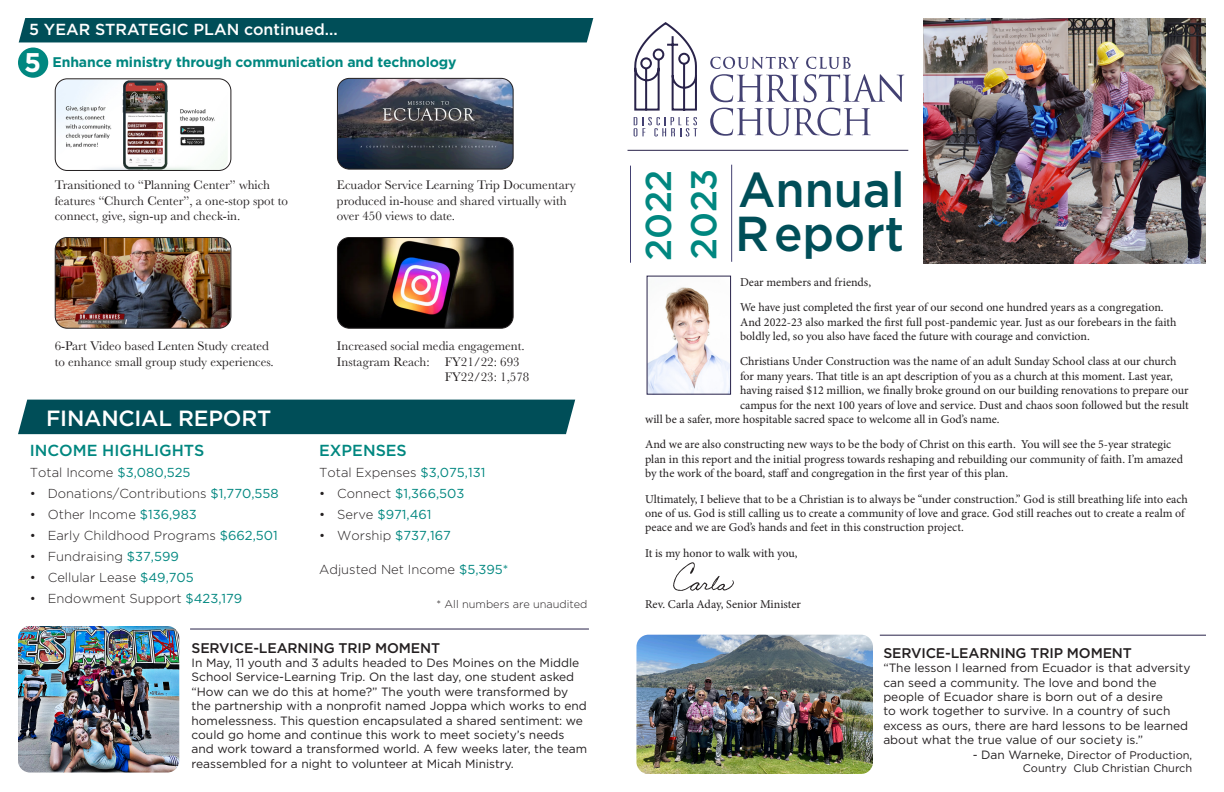
<style>
.page{position:relative;width:1224px;height:792px;background:#fff}
.page>*{position:absolute;margin:0;border:0;box-sizing:border-box;transform-origin:0 0}
.t1{font:500 49px "Gotham";color:#004e58;scale:.96 1}
.t2{font:500 36px "Gotham";letter-spacing:-.01em;color:#008780}
.t3{font:700 27px "Gotham";color:#fff}
.t4{font:500 22px "Gotham";letter-spacing:-.01em;color:#fff}
.t5{font:500 16px "Gotham";color:#fff}
.t6{font:500 16px "Gotham";color:#008780}
.t7{font:500 14px "Gotham";letter-spacing:-.01em;color:#231f20}
.t8{font:700 14px "Gotham";letter-spacing:-.01em;color:#008780}
.t9{font:13px/15.6px "Baskerville";color:#231f20}
.t10{font:300 13px "Gotham";color:#231f20}
.t11{font:13px "Gotham";color:#008780}
.t12{font:12px/14.4px "Minion Pro";letter-spacing:-.005em;color:#231f20}
.t13{font:12px/14.4px "Gotham";color:#231f20}
.t14{font:11px/13.2px "Gotham";color:#231f20;text-align:right}
.t15{font:300 11px "Gotham";color:#231f20}
.s1{font-weight:400;color:#008780}
.s2{font-weight:300;color:#231f20}
.s3{font-size:12px}
</style>
<div class="page">
<svg style="left:710px;top:57px;width:194px;height:45px"></svg>
<svg style="left:710px;top:108px;width:161px;height:28px"></svg>
<svg style="left:633px;top:22px;width:65px;height:114px"></svg>
<hr style="left:731px;top:165px;width:1px;height:97px;background:#434172">
<hr style="left:630px;top:166px;width:1px;height:97px;background:#434172">
<img style="left:649px;top:287px;width:80px;height:106px">
<div style="left:647px;top:276px;width:84px;height:119px;border:1px solid #29234a"></div>
<div style="left:18px;top:400px;width:557px;height:34px;background:#004e58"></div>
<hr style="left:628px;top:150px;width:280px;height:1px;background:#29234a">
<img style="left:636px;top:635px;width:237px;height:139px">
<hr style="left:880px;top:635px;width:326px;height:1px;background:#29234a">
<img style="left:18px;top:626px;width:161px;height:147px">
<hr style="left:190px;top:629px;width:399px;height:1px;background:#29234a">
<img style="left:337px;top:239px;width:175px;height:88px">
<div style="left:337px;top:237px;width:177px;height:92px;border:1px solid #231f20;border-radius:12px"></div>
<img style="left:337px;top:78px;width:175px;height:90px">
<div style="left:337px;top:78px;width:177px;height:92px;border:1px solid #231f20;border-radius:12px"></div>
<img style="left:55px;top:238px;width:176px;height:89px">
<div style="left:55px;top:237px;width:176px;height:92px;border:1px solid #231f20;border-radius:12px"></div>
<img style="left:55px;top:80px;width:173px;height:91px">
<div style="left:55px;top:78px;width:176px;height:93px;border:1px solid #231f20;border-radius:12px"></div>
<img style="left:118px;top:78px;width:54px;height:93px">
<div style="left:19px;top:18px;width:574px;height:24px;background:#004e58"></div>
<div style="left:18px;top:48px;width:30px;height:30px;background:#008780;border-radius:50%"></div>
<img style="left:923px;top:18px;width:283px;height:246px">
<img style="left:673px;top:562px;width:61px;height:29px">
<p class="t5" style="left:29px;top:19px;width:310px">5 YEAR STRATEGIC PLAN continued...</p>
<p class="t3" style="left:24px;top:45px;width:19px">5</p>
<p class="t8" style="left:53px;top:53px;width:406px">Enhance ministry through communication and technology</p>
<p class="t9" style="left:55px;top:177px;width:235px">Transitioned to “Planning Center” which features “Church Center”, a one-stop spot to connect, give, sign-up and check-in.</p>
<p class="t9" style="left:337px;top:177px;width:240px">Ecuador Service Learning Trip Documentary produced in-house and shared virtually with over 450 views to date.</p>
<p class="t9" style="left:55px;top:338px;width:221px">6-Part Video based Lenten Study created to enhance small group study experiences.</p>
<p class="t4" style="left:46px;top:404px;width:227px">FINANCIAL REPORT</p>
<p class="t6" style="left:30px;top:439px;width:176px">INCOME HIGHLIGHTS</p>
<p class="t10" style="left:30px;top:464px;width:162px">Total Income <span class="s1">$3,080,525</span></p>
<p class="t10" style="left:30px;top:485px;width:250px">• Donations/Contributions <span class="s1">$1,770,558</span></p>
<p class="t10" style="left:30px;top:506px;width:169px">• Other Income <span class="s1">$136,983</span></p>
<p class="t10" style="left:30px;top:527px;width:249px">• Early Childhood Programs <span class="s1">$662,501</span></p>
<p class="t10" style="left:30px;top:548px;width:151px">• Fundraising <span class="s1">$37,599</span></p>
<p class="t10" style="left:30px;top:569px;width:166px">• Cellular Lease <span class="s1">$49,705</span></p>
<p class="t10" style="left:30px;top:590px;width:214px">• Endowment Support <span class="s1">$423,179</span></p>
<p class="t9" style="left:337px;top:338px;width:189px">Increased social media engagement.</p>
<p class="t9" style="left:337px;top:354px;width:184px">Instagram Reach: FY21/22: 693</p>
<p class="t9" style="left:445px;top:370px;width:86px">FY22/23: 1,578</p>
<p class="t6" style="left:319px;top:439px;width:89px">EXPENSES</p>
<p class="t10" style="left:319px;top:464px;width:168px">Total Expenses <span class="s1">$3,075,131</span></p>
<p class="t11" style="left:319px;top:485px;width:147px"><span class="s2">• Connect</span> $1,366,503</p>
<p class="t11" style="left:319px;top:506px;width:114px"><span class="s2">• Serve</span> $971,461</p>
<p class="t10" style="left:319px;top:527px;width:133px">• Worship <span class="s1">$737,167</span></p>
<p class="t10" style="left:319px;top:561px;width:191px">Adjusted Net Income <span class="s1">$5,395*</span></p>
<p class="t15" style="left:437px;top:597px;width:152px">* All numbers are unaudited</p>
<p class="t7" style="left:192px;top:639px;width:250px">SERVICE-LEARNING TRIP MOMENT</p>
<p class="t13" style="left:192px;top:655px;width:397px">In May, 11 youth and 3 adults headed to Des Moines on the Middle School Service-Learning Trip. On the last day, one student asked “How can we do this at home?” The youth were transformed by the partnership with a nonprofit named Joppa which works to end homelessness. This question encapsulated a shared sentiment: we could go home and continue this work to meet society’s needs and work toward a transformed world. A few weeks later, the team reassembled for a night to volunteer at Micah Ministry.</p>
<p class="t2" style="left:635px;top:261px;width:93px;rotate:-90deg">2022</p>
<p class="t2" style="left:680px;top:260px;width:93px;rotate:-90deg">2023</p>
<h1 class="t1" style="left:738px;top:158px;width:175px">Annual</h1>
<h1 class="t1" style="left:735px;top:202px;width:178px">Report</h1>
<p class="t12" style="left:740px;top:275px;width:133px">Dear members and friends,</p>
<p class="t12" style="left:740px;top:300px;width:438px">We have just completed the first year of our second one hundred years as a congregation.<br>And 2022-23 also marked the first full post-pandemic year. Just as our forebears in the faith boldly led, so you also have faced the future with courage and conviction.</p>
<p class="t12" style="left:740px;top:354px;width:438px">Christians Under Construction was the name of an adult Sunday School class at our church</p>
<p class="t12" style="left:740px;top:369px;width:434px">for many years. That title is an apt description of you as a church at this moment. Last year,</p>
<p class="t12" style="left:740px;top:383px;width:450px">having raised $12 million, we finally broke ground on our building renovations to prepare our</p>
<p class="t12" style="left:740px;top:398px;width:450px">campus for the next 100 years of love and service. Dust and chaos soon followed but the result</p>
<p class="t12" style="left:645px;top:412px;width:356px">will be a safer, more hospitable sacred space to welcome all in God’s name.</p>
<p class="t12" style="left:645px;top:437px;width:539px">And we are also constructing new ways to be the body of Christ on this earth. You will see the 5-year strategic plan in this report and the initial progress towards reshaping and rebuilding our community of faith. I’m amazed by the work of the board, staff and congregation in the first year of this plan.</p>
<p class="t12" style="left:645px;top:492px;width:544px">Ultimately, I believe that to be a Christian is to always be “under construction.” God is still breathing life into each one of us. God is still calling us to create a community of love and grace. God still reaches out to create a realm of peace and we are God’s hands and feet in this construction project.</p>
<p class="t12" style="left:645px;top:546px;width:154px">It is my honor to walk with you,</p>
<p class="t12" style="left:645px;top:597px;width:157px">Rev. Carla Aday, Senior Minister</p>
<p class="t7" style="left:883px;top:644px;width:250px">SERVICE-LEARNING TRIP MOMENT</p>
<p class="t13" style="left:883px;top:660px;width:309px">“The lesson I learned from Ecuador is that adversity can seed a community. The love and bond the people of Ecuador share is born out of a desire<br>to work together to survive. In a country of such excess as ours, there are hard lessons to be learned about what the true value of our society is.”</p>
<p class="t14" style="left:973px;top:748px;width:221px"><span class="s3">- Dan Warneke,</span> Director of Production,<br>Country Club Christian Church</p>
</div>
